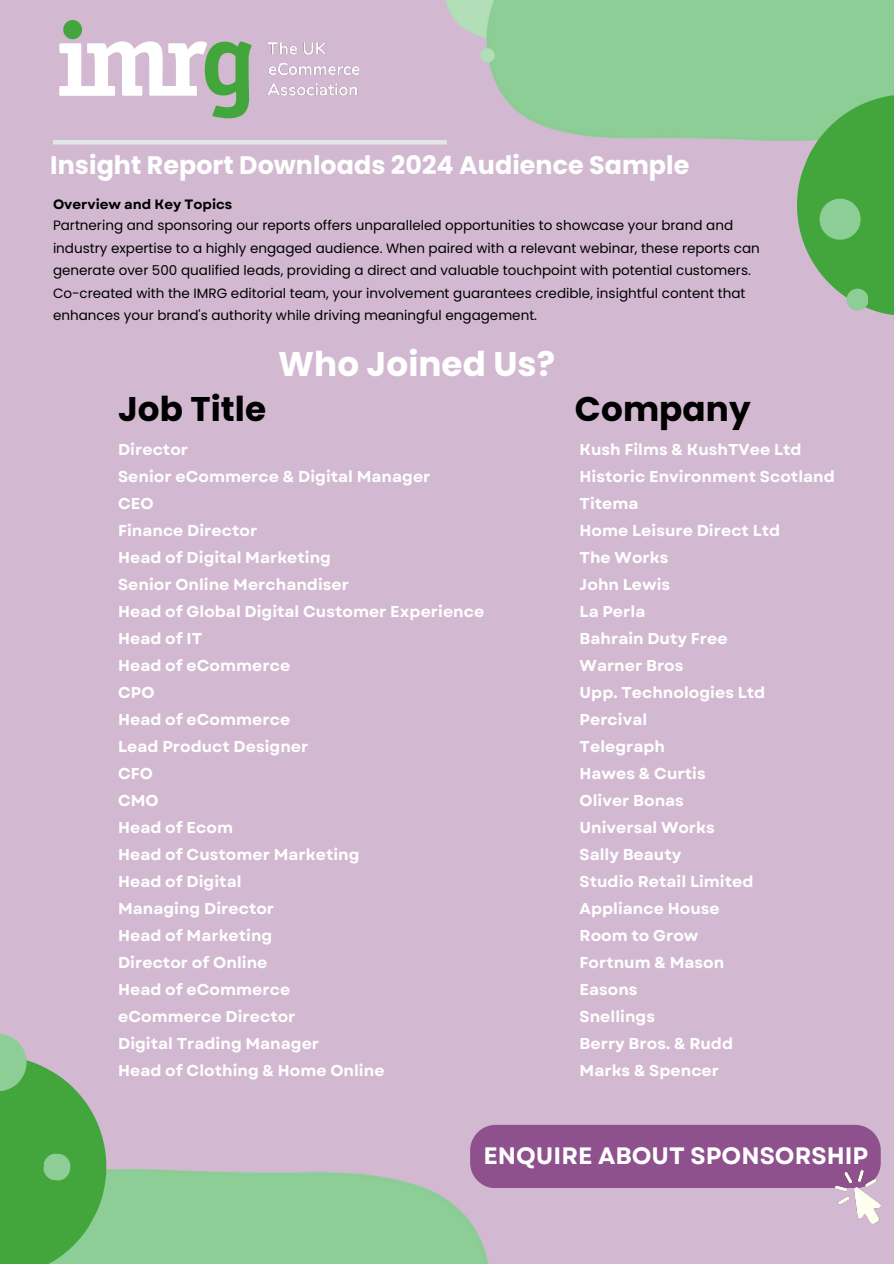
<style>
.page{position:relative;width:894px;height:1264px;background:#fff}
.page>*{position:absolute;margin:0;border:0;box-sizing:border-box;transform-origin:0 0}
.t1{font:700 34.2px "Poppins";color:#000}
.t2{font:700 34.2px "Poppins";color:#fff}
.t3{font:700 25.35px "Poppins";color:#fff}
.t4{font:700 23.7px "Garet";color:#fff}
.t5{font:700 15.75px/27px "Garet";color:#fff}
.t6{font:13.5px/22.5px "Poppins";color:#000}
.t7{font:700 13.5px "Garet";color:#000}
</style>
<div class="page">
<div style="left:0;top:0;width:893px;height:1263px;background:#d2b9d1"></div>
<div style="left:63px;top:20px;width:19px;height:19px;background:#43a63d;border-radius:50%"></div>
<svg style="left:59px;top:41px;width:192px;height:77px"></svg>
<img style="left:267px;top:42px;width:93px;height:54px">
<hr style="left:53px;top:140px;width:393px;height:4px;background:#e1e6e6">
<img style="left:446px;top:0;width:447px;height:62px">
<img style="left:145px;top:1169px;width:411px;height:94px">
<svg style="left:0;top:1034px;width:145px;height:229px"></svg>
<svg style="left:415px;top:62px;width:478px;height:253px"></svg>
<div style="left:470px;top:1124px;width:410px;height:63px;background:#8e518d"></div>
<img style="left:835px;top:1170px;width:45px;height:53px">
<p class="t3" style="left:50px;top:147px;width:640px">Insight Report Downloads 2024 Audience Sample</p>
<p class="t7" style="left:53px;top:194px;width:181px">Overview and Key Topics</p>
<p class="t6" style="left:53px;top:214px;width:708px">Partnering and sponsoring our reports offers unparalleled opportunities to showcase your brand and industry expertise to a highly engaged audience. When paired with a relevant webinar, these reports can generate over 500 qualified leads, providing a direct and valuable touchpoint with potential customers.<br>Co-created with the IMRG editorial team, your involvement guarantees credible, insightful content that enhances your brand's authority while driving meaningful engagement.</p>
<h1 class="t2" style="left:278px;top:340px;width:278px">Who Joined Us?</h1>
<h1 class="t1" style="left:118px;top:385px;width:149px">Job Title</h1>
<h1 class="t1" style="left:575px;top:385px;width:177px">Company</h1>
<p class="t5" style="left:118px;top:436px;width:367px">Director<br>Senior eCommerce &amp; Digital Manager<br>CEO<br>Finance Director<br>Head of Digital Marketing<br>Senior Online Merchandiser<br>Head of Global Digital Customer Experience<br>Head of IT<br>Head of eCommerce<br>CPO<br>Head of eCommerce<br>Lead Product Designer<br>CFO<br>CMO<br>Head of Ecom<br>Head of Customer Marketing<br>Head of Digital<br>Managing Director<br>Head of Marketing<br>Director of Online<br>Head of eCommerce<br>eCommerce Director<br>Digital Trading Manager<br>Head of Clothing &amp; Home Online</p>
<h3 class="t5" style="left:579px;top:436px;width:256px">Kush Films &amp; KushTVee Ltd<br>Historic Environment Scotland<br>Titema<br>Home Leisure Direct Ltd<br>The Works<br>John Lewis<br>La Perla<br>Bahrain Duty Free<br>Warner Bros<br>Upp. Technologies Ltd<br>Percival<br>Telegraph<br>Hawes &amp; Curtis<br>Oliver Bonas<br>Universal Works<br>Sally Beauty<br>Studio Retail Limited<br>Appliance House<br>Room to Grow<br>Fortnum &amp; Mason<br>Easons<br>Snellings<br>Berry Bros. &amp; Rudd<br>Marks &amp; Spencer</h3>
<p class="t4" style="left:483px;top:1138px;width:386px">ENQUIRE ABOUT SPONSORSHIP</p>
</div>
